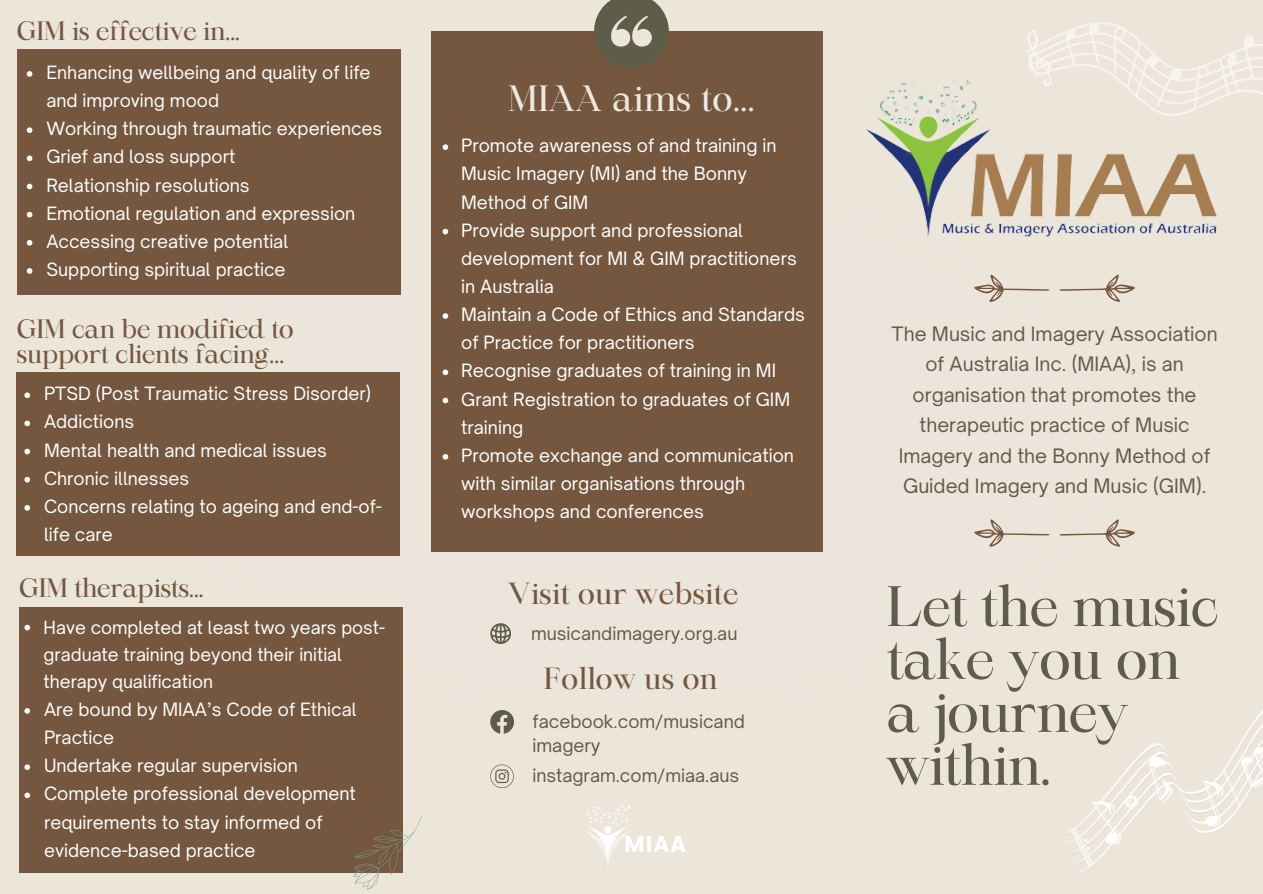
<style>
.page{position:relative;width:1263px;height:894px;background:#fff}
.page>*{position:absolute;margin:0;border:0;box-sizing:border-box;transform-origin:0 0}
.t1{font:54.6px/52.8px "Maharlika";letter-spacing:-.02em;color:#5e5d49}
.t2{font:35.1px "Maharlika";color:#ede8e0}
.t3{font:29.25px "Maharlika";color:#755740}
.t4{font:25.5px/24.8px "Maharlika";letter-spacing:-.02em;color:#755740}
.t5{font:19.05px/30.3px "Open Sauce One";color:#5e5d49;text-align:center}
.t6{font:17.55px/28.2px "Open Sauce One";color:#fff}
.t7{font:17.55px/23.7px "Open Sauce One";color:#5e5d49}
.t8{font:17.25px/27px "Open Sauce One";color:#fff}
</style>
<div class="page">
<div style="left:0;top:0;width:1263px;height:893px;background:#ece5da"></div>
<img style="left:823px;top:68px;width:440px;height:184px">
<div style="left:431px;top:31px;width:392px;height:521px;background:#755740"></div>
<svg style="left:594px;top:0;width:75px;height:68px;background:#7b7663"></svg>
<img style="left:585px;top:804px;width:100px;height:65px">
<svg style="left:1056px;top:649px;width:207px;height:236px;background:#ece6dc"></svg>
<svg style="left:1009px;top:0;width:254px;height:228px;background:#e4dbcd"></svg>
<svg style="left:490px;top:623px;width:21px;height:20px"></svg>
<svg style="left:490px;top:709px;width:24px;height:24px"></svg>
<svg style="left:490px;top:764px;width:24px;height:23px"></svg>
<svg style="left:1060px;top:274px;width:75px;height:27px;background:#dbd0c4"></svg>
<svg style="left:974px;top:274px;width:75px;height:27px;background:#dbd1c4"></svg>
<svg style="left:1060px;top:519px;width:75px;height:27px;background:#dbd0c4"></svg>
<svg style="left:974px;top:519px;width:75px;height:27px;background:#dbd1c5"></svg>
<div style="left:17px;top:50px;width:383px;height:245px;background:#755740"></div>
<div style="left:17px;top:372px;width:383px;height:184px;background:#755740"></div>
<div style="left:19px;top:606px;width:384px;height:266px;background:#755740"></div>
<svg style="left:354px;top:816px;width:68px;height:73px"></svg>
<svg style="left:443px;top:144px;width:5px;height:6px"></svg>
<svg style="left:443px;top:229px;width:5px;height:5px"></svg>
<svg style="left:443px;top:313px;width:5px;height:6px"></svg>
<svg style="left:443px;top:369px;width:5px;height:6px"></svg>
<svg style="left:443px;top:397px;width:5px;height:6px"></svg>
<svg style="left:443px;top:454px;width:5px;height:5px"></svg>
<svg style="left:27px;top:71px;width:5px;height:6px"></svg>
<svg style="left:27px;top:127px;width:5px;height:6px"></svg>
<svg style="left:27px;top:155px;width:5px;height:6px"></svg>
<svg style="left:27px;top:184px;width:5px;height:5px"></svg>
<svg style="left:27px;top:212px;width:5px;height:5px"></svg>
<svg style="left:27px;top:240px;width:5px;height:5px"></svg>
<svg style="left:27px;top:268px;width:5px;height:6px"></svg>
<svg style="left:24px;top:392px;width:6px;height:6px"></svg>
<svg style="left:24px;top:420px;width:6px;height:6px"></svg>
<svg style="left:24px;top:448px;width:6px;height:6px"></svg>
<svg style="left:24px;top:476px;width:6px;height:6px"></svg>
<svg style="left:24px;top:505px;width:6px;height:5px"></svg>
<svg style="left:24px;top:624px;width:6px;height:6px"></svg>
<svg style="left:24px;top:708px;width:6px;height:5px"></svg>
<svg style="left:24px;top:764px;width:6px;height:5px"></svg>
<svg style="left:24px;top:792px;width:6px;height:6px"></svg>
<p class="t4" style="left:17px;top:21px;width:225px">GIM is effective in...</p>
<h4 class="t6" style="left:46px;top:58px;width:326px">Enhancing wellbeing and quality of life and improving mood</h4>
<p class="t6" style="left:46px;top:114px;width:337px">Working through traumatic experiences</p>
<p class="t6" style="left:46px;top:143px;width:190px">Grief and loss support</p>
<p class="t6" style="left:46px;top:171px;width:205px">Relationship resolutions</p>
<p class="t6" style="left:46px;top:199px;width:310px">Emotional regulation and expression</p>
<p class="t6" style="left:46px;top:227px;width:243px">Accessing creative potential</p>
<p class="t6" style="left:46px;top:255px;width:241px">Supporting spiritual practice</p>
<h2 class="t4" style="left:17px;top:319px;width:279px">GIM can be modified to support clients facing...</h2>
<p class="t6" style="left:44px;top:379px;width:329px">PTSD (Post Traumatic Stress Disorder)</p>
<p class="t6" style="left:44px;top:407px;width:92px">Addictions</p>
<p class="t6" style="left:44px;top:435px;width:284px">Mental health and medical issues</p>
<p class="t6" style="left:44px;top:464px;width:147px">Chronic illnesses</p>
<p class="t6" style="left:44px;top:492px;width:339px">Concerns relating to ageing and end-of&shy;life care</p>
<p class="t4" style="left:19px;top:578px;width:187px">GIM therapists...</p>
<p class="t8" style="left:44px;top:613px;width:343px">Have completed at least two years post&shy;graduate training beyond their initial therapy qualification</p>
<p class="t6" style="left:44px;top:695px;width:314px">Are bound by MIAA’s Code of Ethical<br>Practice</p>
<p class="t6" style="left:44px;top:751px;width:255px">Undertake regular supervision</p>
<p class="t6" style="left:44px;top:779px;width:313px">Complete professional development requirements to stay informed of evidence-based practice</p>
<p class="t2" style="left:508px;top:84px;width:248px">MIAA aims to...</p>
<p class="t6" style="left:461px;top:131px;width:317px">Promote awareness of and training in<br>Music Imagery (MI) and the Bonny<br>Method of GIM</p>
<p class="t6" style="left:461px;top:216px;width:337px">Provide support and professional development for MI &amp; GIM practitioners in Australia</p>
<h4 class="t6" style="left:461px;top:300px;width:345px">Maintain a Code of Ethics and Standards of Practice for practitioners</h4>
<p class="t6" style="left:461px;top:356px;width:316px">Recognise graduates of training in MI</p>
<p class="t6" style="left:461px;top:384px;width:330px">Grant Registration to graduates of GIM training</p>
<p class="t6" style="left:461px;top:441px;width:334px">Promote exchange and communication with similar organisations through workshops and conferences</p>
<h4 class="t3" style="left:508px;top:581px;width:232px">Visit our website</h4>
<p class="t7" style="left:531px;top:621px;width:208px">musicandimagery.org.au</p>
<p class="t3" style="left:544px;top:667px;width:175px">Follow us on</p>
<p class="t7" style="left:532px;top:709px;width:214px">facebook.com/musicand imagery</p>
<p class="t7" style="left:532px;top:763px;width:208px">instagram.com/miaa.aus</p>
<p class="t5" style="left:892px;top:318px;width:327px">The Music and Imagery Association of Australia Inc. (MIAA), is an organisation that promotes the therapeutic practice of Music<br>Imagery and the Bonny Method of<br>Guided Imagery and Music (GIM).</p>
<p class="t1" style="left:886px;top:585px;width:334px">Let the music take you on a journey within.</p>
</div>
